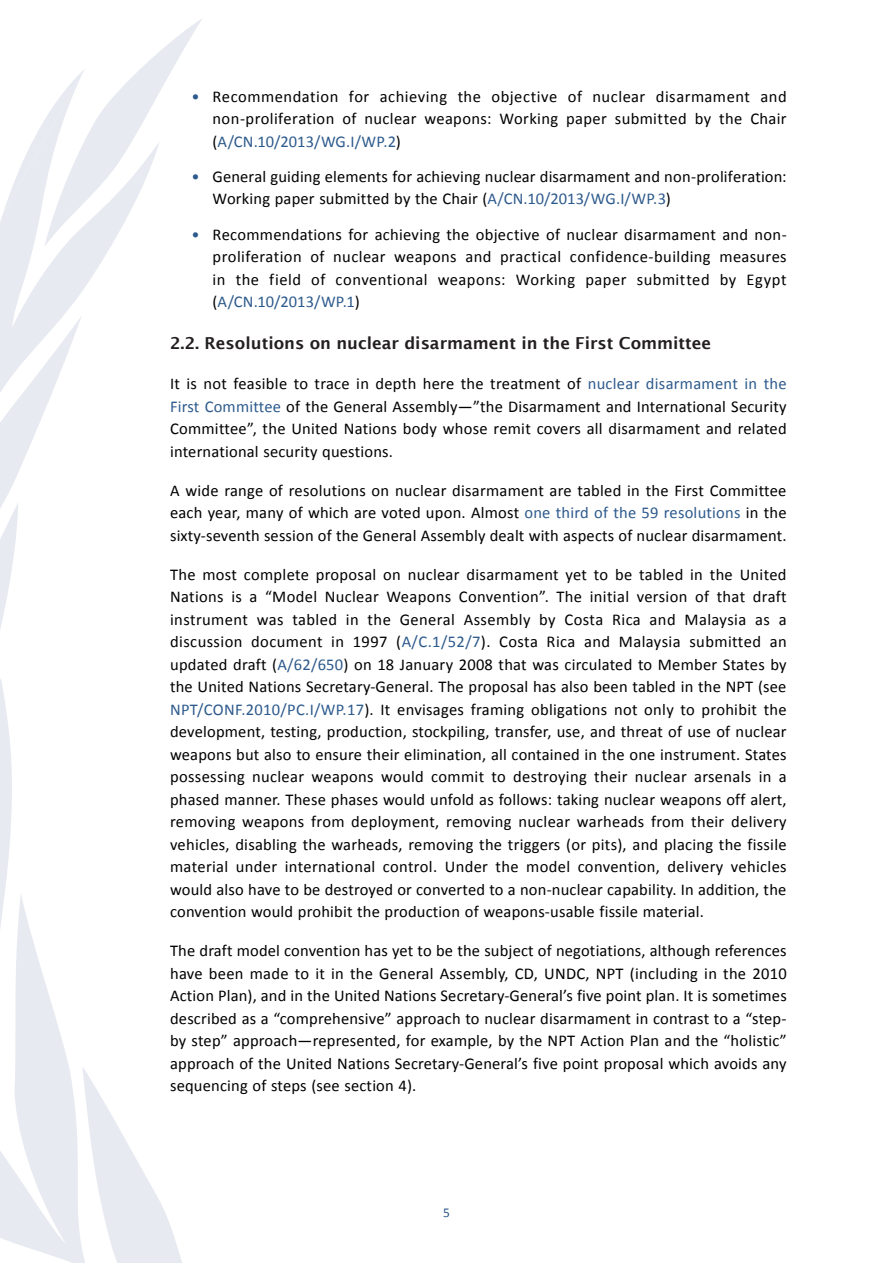
<style>
.page{position:relative;width:893px;height:1263px;background:#fff}
.page>*{position:absolute;margin:0;border:0;box-sizing:border-box;transform-origin:0 0}
.Resource_Para{font:16.5px/22.5px "Calibri";letter-spacing:.01em;color:#000;text-align:justify}
.headline_2{font:600 16.5px "Lucida Sans";color:#231f20}
.link{font:13.5px "Calibri";color:#2d5a8c}
.s1{color:#2d5a8c}
</style>
<div class="page">
<svg style="left:0;top:19px;width:202px;height:1244px"></svg>
<svg style="left:0;top:68px;width:160px;height:367px"></svg>
<p class="Resource_Para" style="left:213px;top:85px;width:576px;text-indent:-21px"><span class="s1">•</span> Recommendation for achieving the objective of nuclear disarmament and non-proliferation of nuclear weapons: Working paper submitted by the Chair (<span class="s1">A/CN.10/2013/WG.I/WP.2</span>)</p>
<p class="Resource_Para" style="left:213px;top:165px;width:576px;text-indent:-21px"><span class="s1">•</span> General guiding elements for achieving nuclear disarmament and non-proliferation:<br>Working paper submitted by the Chair (<span class="s1">A/CN.10/2013/WG.I/WP.3</span>)</p>
<p class="Resource_Para" style="left:213px;top:223px;width:576px;text-indent:-21px"><span class="s1">•</span> Recommendations for achieving the objective of nuclear disarmament and non&shy;proliferation of nuclear weapons and practical confidence-building measures in the field of conventional weapons: Working paper submitted by Egypt (<span class="s1">A/CN.10/2013/WP.1</span>)</p>
<p class="headline_2" style="left:170px;top:333px;width:543px">2.2. Resolutions on nuclear disarmament in the First Committee</p>
<p class="Resource_Para" style="left:170px;top:373px;width:618px">It is not feasible to trace in depth here the treatment of <span class="s1">nuclear disarmament in the First Committee</span> of the General Assembly—”the Disarmament and International Security Committee”, the United Nations body whose remit covers all disarmament and related international security questions.</p>
<p class="Resource_Para" style="left:170px;top:479px;width:618px">A wide range of resolutions on nuclear disarmament are tabled in the First Committee each year, many of which are voted upon. Almost <span class="s1">one third of the 59 resolutions</span> in the sixty-seventh session of the General Assembly dealt with aspects of nuclear disarmament.</p>
<p class="Resource_Para" style="left:170px;top:563px;width:618px">The most complete proposal on nuclear disarmament yet to be tabled in the United Nations is a “Model Nuclear Weapons Convention”. The initial version of that draft instrument was tabled in the General Assembly by Costa Rica and Malaysia as a discussion document in 1997 (<span class="s1">A/C.1/52/7</span>). Costa Rica and Malaysia submitted an updated draft (<span class="s1">A/62/650</span>) on 18 January 2008 that was circulated to Member States by the United Nations Secretary-General. The proposal has also been tabled in the NPT (see <span class="s1">NPT/CONF.2010/PC.I/WP.17</span>). It envisages framing obligations not only to prohibit the development, testing, production, stockpiling, transfer, use, and threat of use of nuclear weapons but also to ensure their elimination, all contained in the one instrument. States possessing nuclear weapons would commit to destroying their nuclear arsenals in a phased manner. These phases would unfold as follows: taking nuclear weapons off alert, removing weapons from deployment, removing nuclear warheads from their delivery vehicles, disabling the warheads, removing the triggers (or pits), and placing the fissile material under international control. Under the model convention, delivery vehicles would also have to be destroyed or converted to a non-nuclear capability. In addition, the convention would prohibit the production of weapons-usable fissile material.</p>
<p class="Resource_Para" style="left:170px;top:940px;width:618px">The draft model convention has yet to be the subject of negotiations, although references have been made to it in the General Assembly, CD, UNDC, NPT (including in the 2010<br>Action Plan), and in the United Nations Secretary-General’s five point plan. It is sometimes described as a “comprehensive” approach to nuclear disarmament in contrast to a “step&shy;by step” approach—represented, for example, by the NPT Action Plan and the “holistic” approach of the United Nations Secretary-General’s five point proposal which avoids any sequencing of steps (see section 4).</p>
<p class="link" style="left:443px;top:1204px;width:8px">5</p>
</div>
